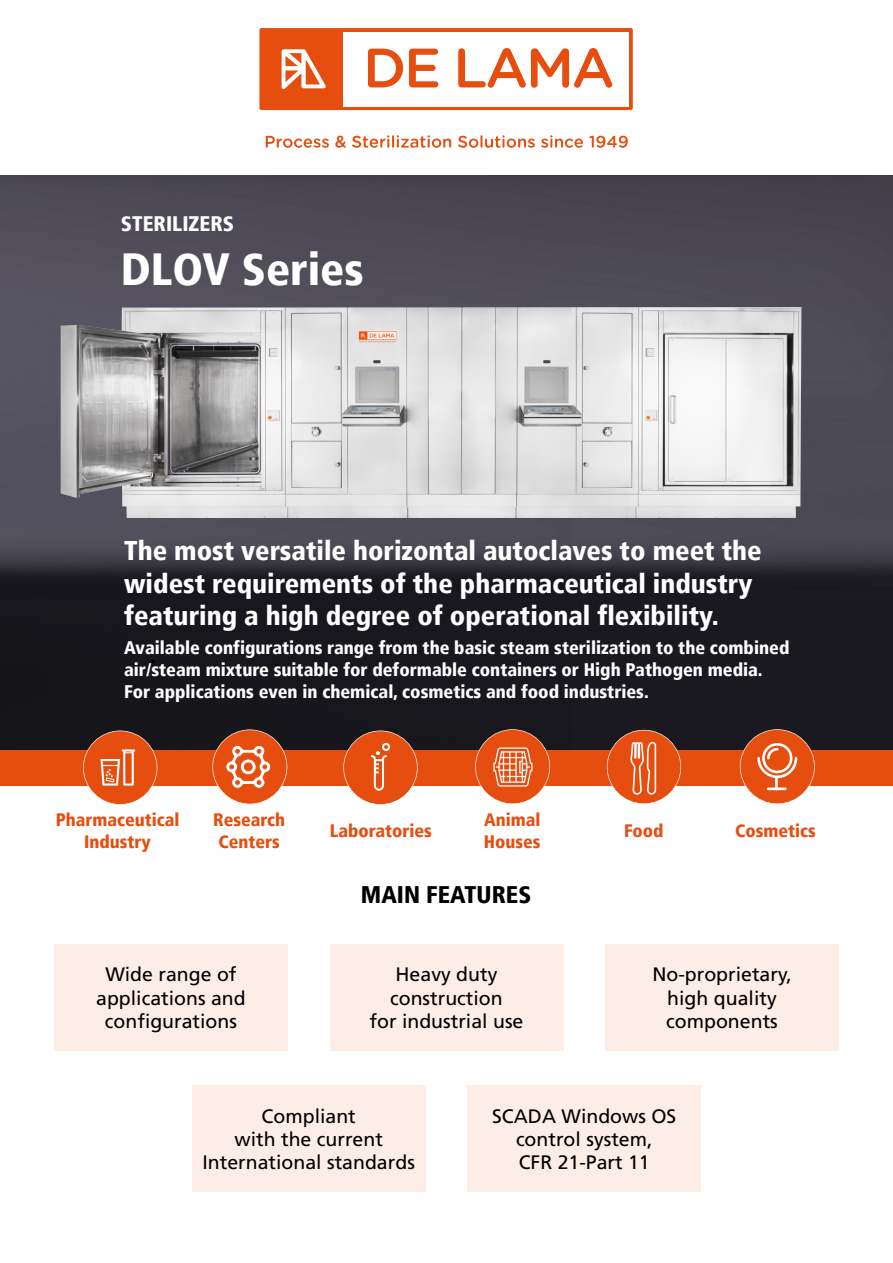
<style>
.page{position:relative;width:893px;height:1263px;background:#fff}
.page>*{position:absolute;margin:0;border:0;box-sizing:border-box;transform-origin:0 0}
.t1{font:900 condensed 45px "De Lama";color:#fff}
.t2{font:900 condensed 27px/32.4px "De Lama";color:#fff}
.t3{font:900 condensed 24px "De Lama";color:#000}
.t4{font:900 condensed 21px "De Lama";color:#fff}
.t5{font:19.5px/23.4px "Frutiger";color:#000;text-align:center}
.t6{font:900 condensed 18.15px/21.8px "De Lama";color:#fff}
.t7{font:900 condensed 18px/21.6px "De Lama";color:#e64e10;text-align:center}
</style>
<div class="page">
<img style="left:0;top:176px;width:893px;height:574px">
<div style="left:0;top:750px;width:893px;height:35px;background:#e64e10"></div>
<svg style="left:83px;top:730px;width:74px;height:75px"></svg>
<svg style="left:343px;top:730px;width:75px;height:75px"></svg>
<div style="left:54px;top:944px;width:234px;height:106px;background:#fdede7"></div>
<div style="left:330px;top:944px;width:233px;height:106px;background:#fdede7"></div>
<div style="left:605px;top:944px;width:234px;height:106px;background:#fdede7"></div>
<div style="left:192px;top:1085px;width:234px;height:106px;background:#fdede7"></div>
<div style="left:467px;top:1085px;width:234px;height:106px;background:#fdede7"></div>
<div style="left:259px;top:28px;width:374px;height:82px;background:#e64e10;border-radius:2px"></div>
<div style="left:343px;top:32px;width:286px;height:74px;background:#fff"></div>
<svg style="left:266px;top:136px;width:63px;height:12px"></svg>
<svg style="left:335px;top:136px;width:11px;height:12px"></svg>
<svg style="left:352px;top:135px;width:99px;height:13px"></svg>
<svg style="left:458px;top:135px;width:77px;height:13px"></svg>
<svg style="left:541px;top:135px;width:42px;height:13px"></svg>
<svg style="left:589px;top:136px;width:39px;height:12px"></svg>
<svg style="left:368px;top:49px;width:35px;height:38px"></svg>
<svg style="left:409px;top:49px;width:29px;height:38px"></svg>
<svg style="left:458px;top:48px;width:154px;height:40px"></svg>
<svg style="left:282px;top:49px;width:44px;height:40px"></svg>
<svg style="left:150px;top:659px;width:5px;height:4px"></svg>
<svg style="left:274px;top:664px;width:5px;height:4px"></svg>
<svg style="left:212px;top:729px;width:75px;height:75px"></svg>
<svg style="left:740px;top:729px;width:75px;height:75px"></svg>
<hr style="left:768px;top:787px;width:17px;height:3px;background:#fff">
<svg style="left:607px;top:730px;width:74px;height:74px"></svg>
<svg style="left:475px;top:729px;width:75px;height:75px"></svg>
<img style="left:61px;top:307px;width:740px;height:211px">
<p class="t4" style="left:121px;top:211px;width:115px">STERILIZERS</p>
<h1 class="t1" style="left:121px;top:242px;width:244px">DLOV Series</h1>
<h2 class="t2" style="left:124px;top:535px;width:639px">The most versatile horizontal autoclaves to meet the widest requirements of the pharmaceutical industry featuring a high degree of operational flexibility.</h2>
<p class="t6" style="left:124px;top:637px;width:667px">Available configurations range from the basic steam sterilization to the combined air/steam mixture suitable for deformable containers or High Pathogen media.<br>For applications even in chemical, cosmetics and food industries.</p>
<p class="t7" style="left:56px;top:809px;width:125px">Pharmaceutical<br>Industry</p>
<p class="t7" style="left:213px;top:809px;width:74px">Research<br>Centers</p>
<p class="t7" style="left:330px;top:820px;width:104px">Laboratories</p>
<p class="t7" style="left:484px;top:809px;width:58px;text-align:left">Animal<br>Houses</p>
<p class="t7" style="left:624px;top:820px;width:41px">Food</p>
<p class="t7" style="left:735px;top:820px;width:82px">Cosmetics</p>
<p class="t3" style="left:361px;top:880px;width:172px">MAIN FEATURES</p>
<p class="t5" style="left:96px;top:963px;width:151px">Wide range of applications and configurations</p>
<p class="t5" style="left:370px;top:963px;width:155px">Heavy duty construction<br>for industrial use</p>
<p class="t5" style="left:652px;top:963px;width:141px">No-proprietary, high quality components</p>
<p class="t5" style="left:202px;top:1104px;width:214px">Compliant<br>with the current<br>International standards</p>
<p class="t5" style="left:492px;top:1104px;width:186px">SCADA Windows OS control system,<br>CFR 21-Part 11</p>
</div>
